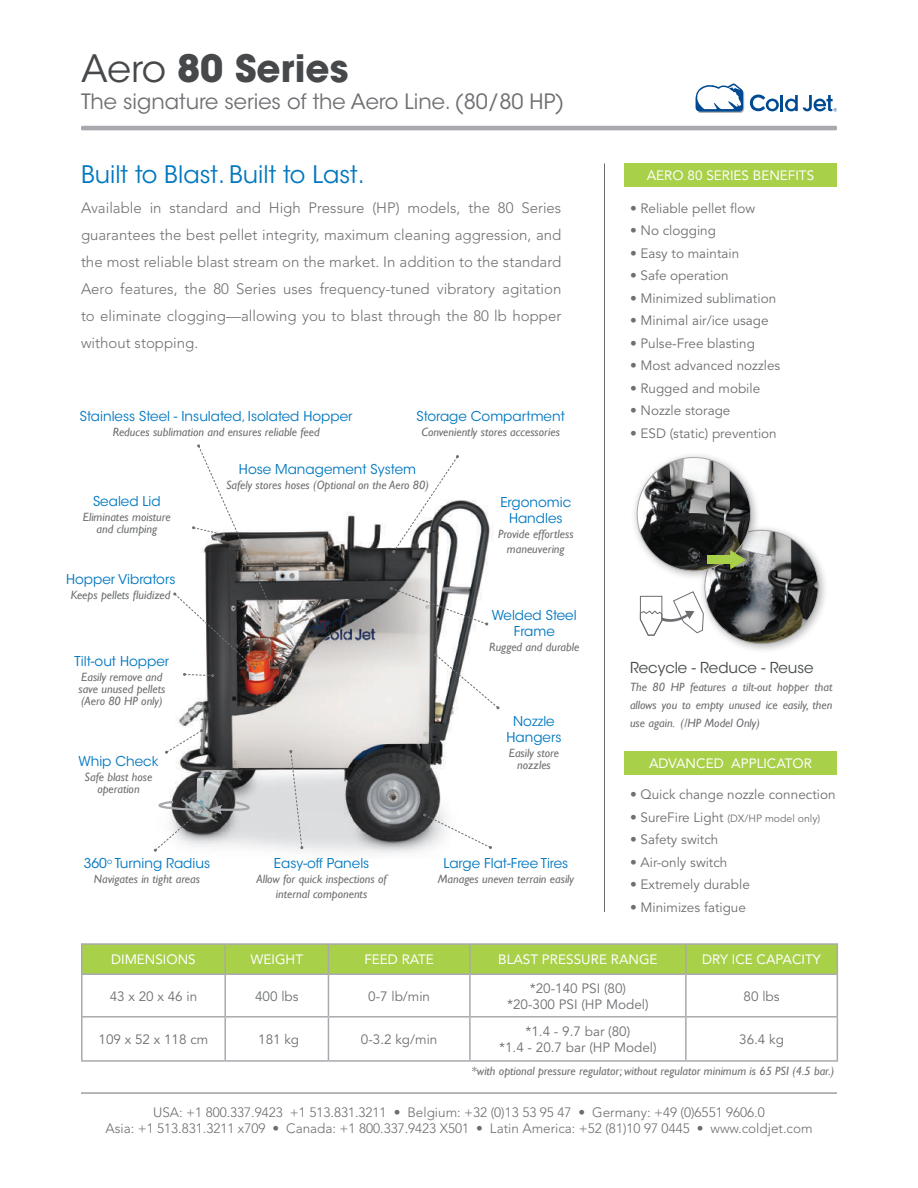
<style>
.page{position:relative;width:918px;height:1188px;background:#fff}
.page>*{position:absolute;margin:0;border:0;box-sizing:border-box;transform-origin:0 0}
.t1{font:700 37.5px "ITC Avant Garde Std";color:#46494b}
.t2{font:24px "ITC Avant Garde Std";color:#0077c0}
.t3{font:21px "ITC Avant Garde Std";color:#6d6f72}
.t4{font:300 15px/27px "Avenir LT Std";color:#6d6f72;text-align:justify}
.t5{font:15px "ITC Avant Garde Std";color:#46494b}
.t6{font:13.5px/16.2px "Avenir LT Std";color:#6d6f72;text-align:center}
.t7{font:13.5px/16.2px "ITC Avant Garde Std";color:#0077c0;text-align:center}
.t8{font:300 13.5px/16.2px "Avenir LT Std";color:#6c6d70;text-align:center}
.t9{font:13.5px "Avenir LT Std";color:#fff}
.t10{font:italic 12px/12px "Gill Sans";color:#6d6f72;text-align:center}
.t11{font:10.5px "Avenir LT Std";color:#6d6f72}
.s1{font-weight:400}
.s2{font-size:13.5px}
</style>
<div class="page">
<hr style="left:81px;top:1093px;width:756px;height:1px;background:#6c6d70">
<img style="left:169px;top:500px;width:330px;height:354px">
<div style="left:698px;top:524px;width:131px;height:130px;background:#231f20;opacity:.35"></div>
<img style="left:705px;top:530px;width:113px;height:114px;border-radius:57px">
<div style="left:631px;top:451px;width:130px;height:131px;background:#231f20;opacity:.35"></div>
<img style="left:637px;top:457px;width:114px;height:114px;border-radius:57px">
<div style="left:707px;top:555px;width:24px;height:9px;background:#a8d048"></div>
<svg style="left:730px;top:550px;width:16px;height:19px"></svg>
<svg style="left:639px;top:591px;width:65px;height:46px"></svg>
<hr style="left:604px;top:163px;width:1px;height:749px;background:#6c6d70">
<hr style="left:81px;top:126px;width:756px;height:4px;background:#a8a9ad;border-radius:2px">
<img style="left:698px;top:91px;width:46px;height:22px">
<svg style="left:695px;top:83px;width:48px;height:29px"></svg>
<svg style="left:750px;top:95px;width:87px;height:17px"></svg>
<hr style="left:81px;top:943px;width:144px;height:2px;background:#a8a9ad">
<hr style="left:225px;top:943px;width:103px;height:2px;background:#a8a9ad">
<hr style="left:328px;top:943px;width:142px;height:2px;background:#a8a9ad">
<hr style="left:470px;top:943px;width:216px;height:2px;background:#a8a9ad">
<hr style="left:686px;top:943px;width:152px;height:2px;background:#a8a9ad">
<div style="left:81px;top:944px;width:757px;height:29px;background:#a8d048"></div>
<hr style="left:81px;top:973px;width:144px;height:2px;background:#a8a9ad">
<hr style="left:81px;top:975px;width:1px;height:41px;background:#a8a9ad">
<hr style="left:225px;top:973px;width:103px;height:2px;background:#a8a9ad">
<hr style="left:224px;top:975px;width:2px;height:41px;background:#a8a9ad">
<hr style="left:328px;top:973px;width:142px;height:2px;background:#a8a9ad">
<hr style="left:328px;top:975px;width:1px;height:41px;background:#a8a9ad">
<hr style="left:470px;top:973px;width:216px;height:2px;background:#a8a9ad">
<hr style="left:469px;top:975px;width:2px;height:41px;background:#a8a9ad">
<hr style="left:686px;top:973px;width:152px;height:2px;background:#a8a9ad">
<hr style="left:685px;top:975px;width:2px;height:41px;background:#a8a9ad">
<hr style="left:837px;top:975px;width:1px;height:41px;background:#a8a9ad">
<hr style="left:81px;top:1016px;width:144px;height:2px;background:#a8a9ad">
<hr style="left:81px;top:1018px;width:1px;height:42px;background:#a8a9ad">
<hr style="left:225px;top:1016px;width:103px;height:2px;background:#a8a9ad">
<hr style="left:224px;top:1018px;width:2px;height:42px;background:#a8a9ad">
<hr style="left:328px;top:1016px;width:142px;height:2px;background:#a8a9ad">
<hr style="left:328px;top:1018px;width:1px;height:42px;background:#a8a9ad">
<hr style="left:470px;top:1016px;width:216px;height:2px;background:#a8a9ad">
<hr style="left:469px;top:1018px;width:2px;height:42px;background:#a8a9ad">
<hr style="left:686px;top:1016px;width:152px;height:2px;background:#a8a9ad">
<hr style="left:685px;top:1018px;width:2px;height:42px;background:#a8a9ad">
<hr style="left:837px;top:1018px;width:1px;height:42px;background:#a8a9ad">
<hr style="left:81px;top:1060px;width:144px;height:2px;background:#a8a9ad">
<hr style="left:225px;top:1060px;width:103px;height:2px;background:#a8a9ad">
<hr style="left:328px;top:1060px;width:142px;height:2px;background:#a8a9ad">
<hr style="left:470px;top:1060px;width:216px;height:2px;background:#a8a9ad">
<hr style="left:686px;top:1060px;width:152px;height:2px;background:#a8a9ad">
<div style="left:624px;top:752px;width:213px;height:23px;background:#a8d048"></div>
<div style="left:624px;top:164px;width:213px;height:23px;background:#a8d048"></div>
<svg style="left:392px;top:455px;width:67px;height:98px"></svg>
<svg style="left:289px;top:750px;width:14px;height:99px"></svg>
<svg style="left:423px;top:813px;width:69px;height:36px"></svg>
<svg style="left:153px;top:799px;width:121px;height:53px"></svg>
<svg style="left:434px;top:653px;width:66px;height:56px"></svg>
<svg style="left:390px;top:587px;width:98px;height:39px"></svg>
<svg style="left:173px;top:444px;width:99px;height:233px"></svg>
<svg style="left:165px;top:729px;width:38px;height:25px"></svg>
<h1 class="t1" style="left:81px;top:44px;width:269px"><span class="s1">Aero</span> 80 Series</h1>
<h3 class="t3" style="left:81px;top:88px;width:485px">The signature series of the Aero Line. (80/80 HP)</h3>
<h2 class="t2" style="left:81px;top:160px;width:285px">Built to Blast. Built to Last.</h2>
<p class="t4" style="left:81px;top:195px;width:482px">Available in standard and High Pressure (HP) models, the 80 Series guarantees the best pellet integrity, maximum cleaning aggression, and the most reliable blast stream on the market. In addition to the standard Aero features, the 80 Series uses frequency-tuned vibratory agitation to eliminate clogging—allowing you to blast through the 80 lb hopper without stopping.</p>
<p class="t7" style="left:80px;top:408px;width:274px">Stainless Steel - Insulated, Isolated Hopper</p>
<p class="t10" style="left:113px;top:426px;width:209px">Reduces sublimation and ensures reliable feed</p>
<p class="t7" style="left:416px;top:408px;width:150px">Storage Compartment</p>
<p class="t10" style="left:421px;top:426px;width:140px">Conveniently stores accessories</p>
<p class="t7" style="left:93px;top:493px;width:69px">Sealed Lid</p>
<p class="t10" style="left:83px;top:511px;width:89px">Eliminates moisture and clumping</p>
<p class="t7" style="left:66px;top:572px;width:111px">Hopper Vibrators</p>
<p class="t10" style="left:71px;top:590px;width:101px">Keeps pellets fluidized</p>
<p class="t7" style="left:75px;top:654px;width:96px">Tilt-out Hopper</p>
<p class="t10" style="left:78px;top:672px;width:88px;text-align:left">Easily remove and save unused pellets (Aero 80 HP only)</p>
<p class="t7" style="left:239px;top:461px;width:179px">Hose Management System</p>
<p class="t10" style="left:226px;top:479px;width:204px">Safely stores hoses (Optional on the Aero 80)</p>
<p class="t7" style="left:500px;top:494px;width:72px">Ergonomic<br>Handles</p>
<p class="t10" style="left:498px;top:527px;width:77px;line-height:15px">Provide effortless maneuvering</p>
<p class="t7" style="left:492px;top:607px;width:86px">Welded Steel<br>Frame</p>
<p class="t10" style="left:489px;top:641px;width:92px">Rugged and durable</p>
<p class="t7" style="left:507px;top:713px;width:56px">Nozzle<br>Hangers</p>
<p class="t10" style="left:509px;top:747px;width:52px">Easily store</p>
<p class="t7" style="left:78px;top:753px;width:82px">Whip Check</p>
<p class="t10" style="left:517px;top:759px;width:35px">nozzles</p>
<p class="t10" style="left:85px;top:771px;width:69px">Safe blast hose operation</p>
<p class="t7" style="left:84px;top:855px;width:128px">360<sup>o</sup> Turning Radius</p>
<p class="t10" style="left:94px;top:873px;width:108px">Navigates in tight areas</p>
<p class="t7" style="left:274px;top:855px;width:97px">Easy-off Panels</p>
<p class="t10" style="left:257px;top:872px;width:132px;line-height:15px">Allow for quick inspections of internal components</p>
<p class="t7" style="left:443px;top:855px;width:126px">Large Flat-Free Tires</p>
<p class="t10" style="left:438px;top:873px;width:138px">Manages uneven terrain easily</p>
<p class="t9" style="left:647px;top:168px;width:169px">AERO 80 SERIES BENEFITS</p>
<p class="t6" style="left:630px;top:200px;width:127px">• Reliable pellet flow</p>
<p class="t6" style="left:630px;top:223px;width:88px">• No clogging</p>
<p class="t6" style="left:630px;top:245px;width:111px">• Easy to maintain</p>
<p class="t6" style="left:630px;top:268px;width:100px">• Safe operation</p>
<p class="t6" style="left:630px;top:290px;width:148px">• Minimized sublimation</p>
<p class="t6" style="left:630px;top:313px;width:140px">• Minimal air/ice usage</p>
<p class="t6" style="left:630px;top:335px;width:126px">• Pulse-Free blasting</p>
<p class="t6" style="left:630px;top:358px;width:152px">• Most advanced nozzles</p>
<p class="t6" style="left:630px;top:380px;width:132px">• Rugged and mobile</p>
<p class="t6" style="left:630px;top:403px;width:102px">• Nozzle storage</p>
<p class="t6" style="left:630px;top:425px;width:148px">• ESD (static) prevention</p>
<p class="t5" style="left:630px;top:658px;width:185px">Recycle - Reduce - Reuse</p>
<p class="t10" style="left:630px;top:678px;width:204px;line-height:18px;text-align:justify">The 80 HP features a tilt-out hopper that allows you to empty unused ice easily, then use again. (/HP Model Only)</p>
<p class="t9" style="left:649px;top:756px;width:164px">ADVANCED APPLICATOR</p>
<p class="t6" style="left:630px;top:787px;width:207px">• Quick change nozzle connection</p>
<p class="t11" style="left:630px;top:812px;width:192px"><span class="s2">• SureFire Light</span> (DX/HP model only)</p>
<p class="t6" style="left:630px;top:832px;width:90px">• Safety switch</p>
<p class="t6" style="left:630px;top:854px;width:99px">• Air-only switch</p>
<p class="t6" style="left:630px;top:877px;width:121px">• Extremely durable</p>
<p class="t6" style="left:630px;top:899px;width:117px">• Minimizes fatigue</p>
<p class="t9" style="left:111px;top:952px;width:86px">DIMENSIONS</p>
<p class="t9" style="left:251px;top:952px;width:54px">WEIGHT</p>
<p class="t9" style="left:364px;top:952px;width:71px">FEED RATE</p>
<p class="t9" style="left:498px;top:952px;width:161px">BLAST PRESSURE RANGE</p>
<p class="t9" style="left:702px;top:952px;width:120px">DRY ICE CAPACITY</p>
<p class="t6" style="left:110px;top:988px;width:89px">43 x 20 x 46 in</p>
<p class="t6" style="left:255px;top:988px;width:45px">400 lbs</p>
<p class="t6" style="left:368px;top:988px;width:63px">0-7 lb/min</p>
<p class="t6" style="left:507px;top:980px;width:143px">*20-140 PSI (80) *20-300 PSI (HP Model)</p>
<p class="t6" style="left:744px;top:988px;width:38px">80 lbs</p>
<p class="t6" style="left:99px;top:1032px;width:111px">109 x 52 x 118 cm</p>
<p class="t6" style="left:258px;top:1032px;width:43px">181 kg</p>
<p class="t6" style="left:361px;top:1032px;width:78px">0-3.2 kg/min</p>
<p class="t6" style="left:499px;top:1024px;width:159px">*1.4 - 9.7 bar (80)<br>*1.4 - 20.7 bar (HP Model)</p>
<p class="t6" style="left:739px;top:1032px;width:46px">36.4 kg</p>
<p class="t10" style="left:472px;top:1065px;width:364px">*with optional pressure regulator; without regulator minimum is 65 PSI (4.5 bar.)</p>
<p class="t8" style="left:105px;top:1104px;width:709px">USA: +1 800.337.9423 +1 513.831.3211 • Belgium: +32 (0)13 53 95 47 • Germany: +49 (0)6551 9606.0<br>Asia: +1 513.831.3211 x709 • Canada: +1 800.337.9423 X501 • Latin America: +52 (81)10 97 0445 • www.coldjet.com</p>
</div>
